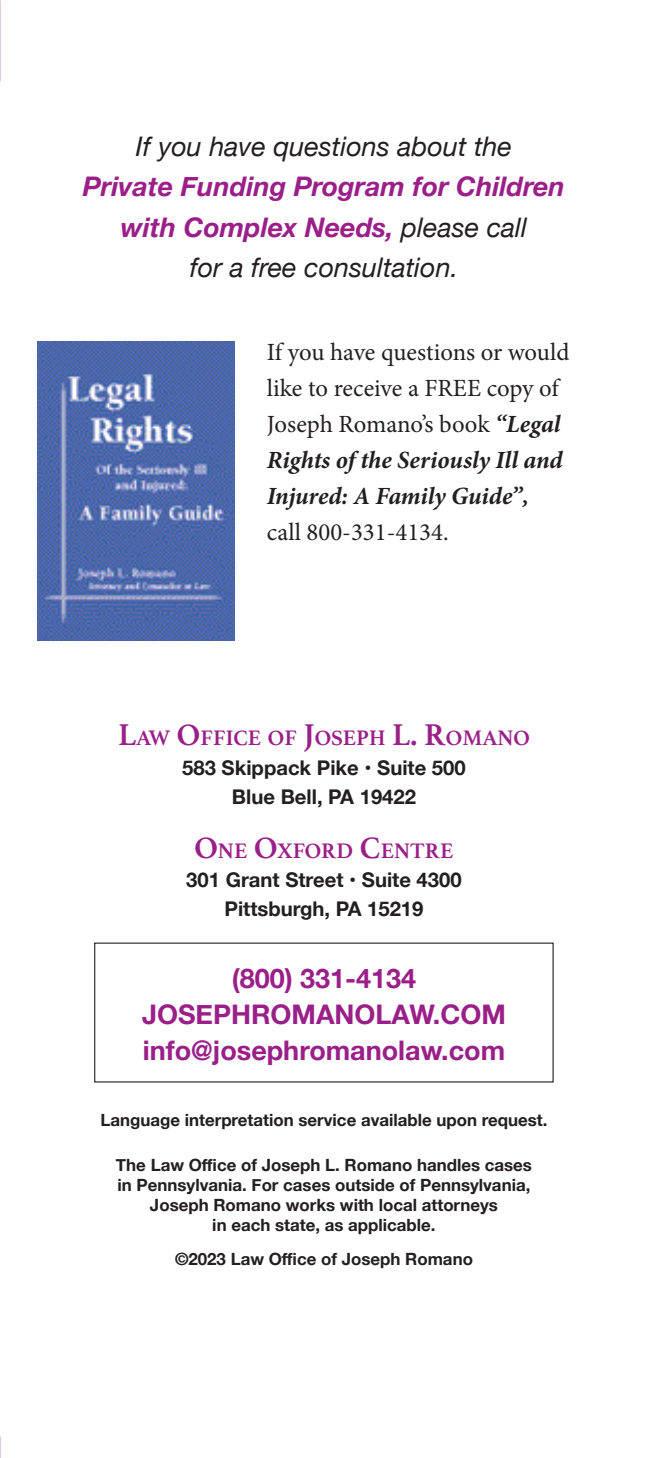
<style>
.page{position:relative;width:648px;height:1458px;background:#fff}
.page>*{position:absolute;margin:0;border:0;box-sizing:border-box;transform-origin:0 0}
.t1{font:italic 27px/40.5px "Helvetica Neue";color:#231f20;text-align:center}
.t2{font:700 27px "Helvetica Neue";color:#9b1f88}
.t3{font:24.75px/36px "Minion Pro";color:#231f20}
.t4{font:700 22.05px "Athelas";color:#9b1f88}
.t5{font:700 20.25px "Helvetica Neue";color:#231f20}
.t6{font:700 16.88px/20.2px "Helvetica Neue";color:#231f20;text-align:center}
.s1{font-weight:700;color:#9b1f88}
.s2{font-weight:700;font-style:italic}
.s3{font-size:31.5px}
</style>
<div class="page">
<img style="left:37px;top:342px;width:198px;height:298px">
<p class="t1" style="left:83px;top:128px;width:484px">If you have questions about the<br><span class="s1">Private Funding Program for Children with Complex Needs,</span> please call<br>for a free consultation.</p>
<p class="t3" style="left:267px;top:334px;width:304px">If you have questions or would like to receive a FREE copy of<br>Joseph Romano’s book <span class="s2">“Legal<br>Rights of the Seriously Ill and<br>Injured: A Family Guide”,<br></span>call 800-331-4134.</p>
<p class="t4" style="left:118px;top:720px;width:413px"><span class="s3">L</span>AW <span class="s3">O</span>FFICE OF <span class="s3">J</span>OSEPH <span class="s3">L. R</span>OMANO</p>
<p class="t5" style="left:182px;top:752px;width:285px">583 Skippack Pike • Suite 500</p>
<p class="t5" style="left:232px;top:781px;width:186px">Blue Bell, PA 19422</p>
<p class="t4" style="left:194px;top:833px;width:261px"><span class="s3">O</span>NE <span class="s3">O</span>XFORD <span class="s3">C</span>ENTRE</p>
<p class="t5" style="left:186px;top:864px;width:277px">301 Grant Street • Suite 4300</p>
<p class="t5" style="left:225px;top:893px;width:200px">Pittsburgh, PA 15219</p>
<p class="t2" style="left:232px;top:957px;width:186px">(800) 331-4134</p>
<p class="t2" style="left:142px;top:993px;width:365px">JOSEPHROMANOLAW.COM</p>
<p class="t2" style="left:143px;top:1029px;width:364px">info@josephromanolaw.com</p>
<p class="t6" style="left:100px;top:1110px;width:449px">Language interpretation service available upon request.</p>
<p class="t6" style="left:116px;top:1155px;width:418px">The Law Office of Joseph L. Romano handles cases in Pennsylvania. For cases outside of Pennsylvania, Joseph Romano works with local attorneys<br>in each state, as applicable.</p>
<p class="t6" style="left:175px;top:1250px;width:299px">©2023 Law Office of Joseph Romano</p>
</div>
